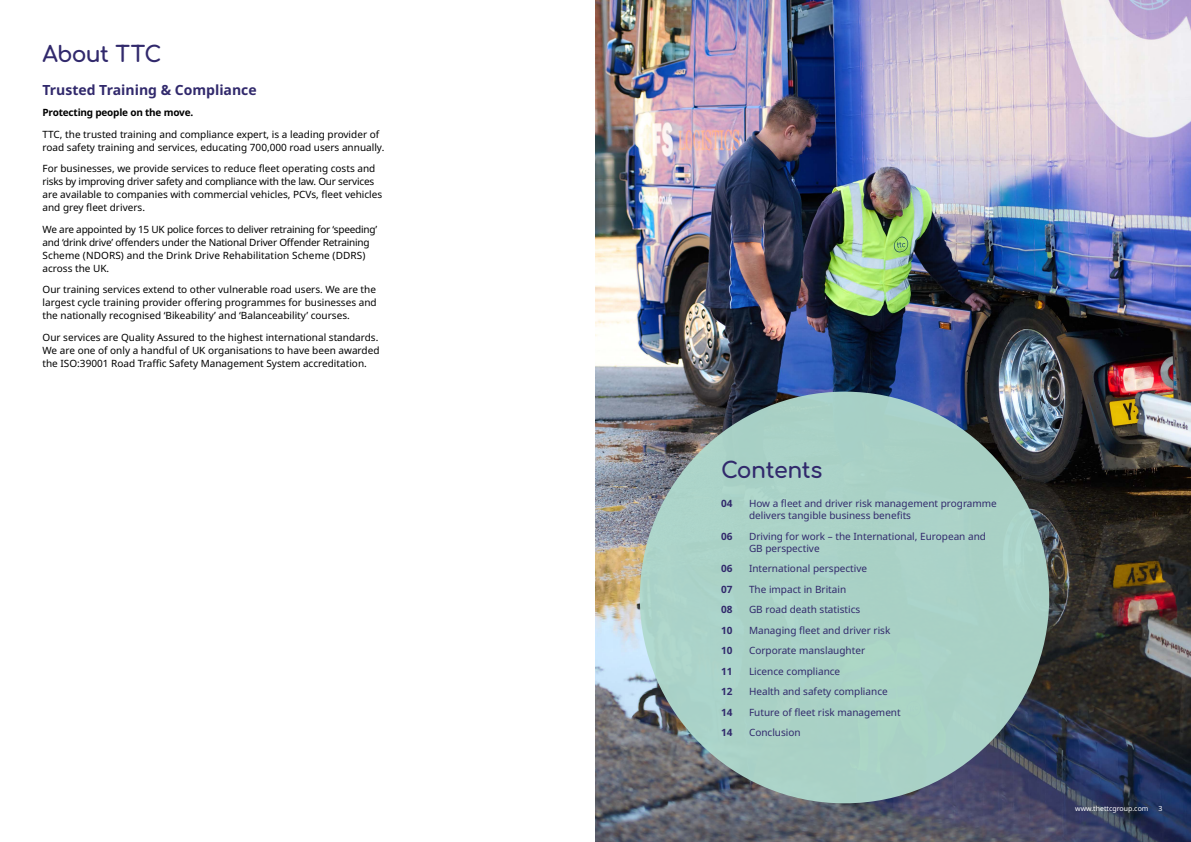
<style>
.page{position:relative;width:1191px;height:842px;background:#fff}
.page>*{position:absolute;margin:0;border:0;box-sizing:border-box;transform-origin:0 0}
.t1{font:700 22px "Comfortaa";letter-spacing:-.02em;color:#31296c}
.t2{font:700 22px "Comfortaa";letter-spacing:-.04em;color:#31296c}
.t3{font:700 14px "Noto Sans";color:#31296c}
.t4{font:10px/13px "Noto Sans";color:#000}
.t5{font:10px/12px "Noto Sans";color:#31296c}
.t6{font:10px/13px "Noto Sans";letter-spacing:-.02em;color:#000}
.t7{font:700 10px "Noto Sans";letter-spacing:-.02em;color:#000}
.t8{font:700 10px "Noto Sans";color:#31296c}
.t9{font:7px "Noto Sans";color:#fff}
</style>
<div class="page">
<img style="left:595px;top:0;width:596px;height:842px">
<div style="left:640px;top:392px;width:409px;height:411px;background:#aad1c6;border-radius:50%"></div>
<h1 class="t2" style="left:43px;top:34px;width:120px">About TTC</h1>
<h2 class="t3" style="left:43px;top:80px;width:216px">Trusted Training &amp; Compliance</h2>
<p class="t7" style="left:43px;top:106px;width:152px">Protecting people on the move.</p>
<p class="t4" style="left:43px;top:128px;width:343px">TTC, the trusted training and compliance expert, is a leading provider of road safety training and services, educating 700,000 road users annually.</p>
<p class="t4" style="left:43px;top:163px;width:341px">For businesses, we provide services to reduce fleet operating costs and risks by improving driver safety and compliance with the law. Our services are available to companies with commercial vehicles, PCVs, fleet vehicles and grey fleet drivers.</p>
<p class="t6" style="left:43px;top:223px;width:336px">We are appointed by 15 UK police forces to deliver retraining for ‘speeding’ and ‘drink drive’ offenders under the National Driver Offender Retraining Scheme (NDORS) and the Drink Drive Rehabilitation Scheme (DDRS) across the UK.</p>
<p class="t4" style="left:43px;top:284px;width:336px;text-align:justify">Our training services extend to other vulnerable road users. We are the largest cycle training provider offering programmes for businesses and the nationally recognised ‘Bikeability’ and ‘Balanceability’ courses.</p>
<p class="t4" style="left:43px;top:331px;width:338px;text-align:justify">Our services are Quality Assured to the highest international standards.<br>We are one of only a handful of UK organisations to have been awarded the ISO:39001 Road Traffic Safety Management System accreditation.</p>
<h1 class="t1" style="left:721px;top:450px;width:103px">Contents</h1>
<p class="t8" style="left:721px;top:496px;width:13px">04</p>
<p class="t5" style="left:749px;top:498px;width:249px">How a fleet and driver risk management programme delivers tangible business benefits</p>
<p class="t8" style="left:721px;top:529px;width:13px">06</p>
<p class="t5" style="left:749px;top:530px;width:238px">Driving for work – the International, European and<br>GB perspective</p>
<p class="t8" style="left:721px;top:561px;width:13px">06</p>
<p class="t5" style="left:749px;top:563px;width:120px">International perspective</p>
<p class="t8" style="left:721px;top:582px;width:13px">07</p>
<p class="t5" style="left:749px;top:583px;width:99px">The impact in Britain</p>
<p class="t8" style="left:721px;top:602px;width:13px">08</p>
<p class="t5" style="left:749px;top:604px;width:113px">GB road death statistics</p>
<p class="t8" style="left:721px;top:623px;width:13px">10</p>
<p class="t5" style="left:749px;top:624px;width:143px">Managing fleet and driver risk</p>
<p class="t8" style="left:721px;top:643px;width:13px">10</p>
<p class="t5" style="left:749px;top:645px;width:118px">Corporate manslaughter</p>
<p class="t8" style="left:721px;top:664px;width:13px">11</p>
<p class="t5" style="left:749px;top:665px;width:93px">Licence compliance</p>
<p class="t8" style="left:721px;top:684px;width:13px">12</p>
<p class="t5" style="left:749px;top:686px;width:140px">Health and safety compliance</p>
<p class="t8" style="left:721px;top:705px;width:13px">14</p>
<p class="t5" style="left:749px;top:706px;width:153px">Future of fleet risk management</p>
<p class="t8" style="left:721px;top:725px;width:13px">14</p>
<p class="t5" style="left:749px;top:727px;width:53px">Conclusion</p>
<p class="t9" style="left:1075px;top:803px;width:75px">www.thettcgroup.com</p>
<p class="t9" style="left:1158px;top:803px;width:6px">3</p>
</div>
